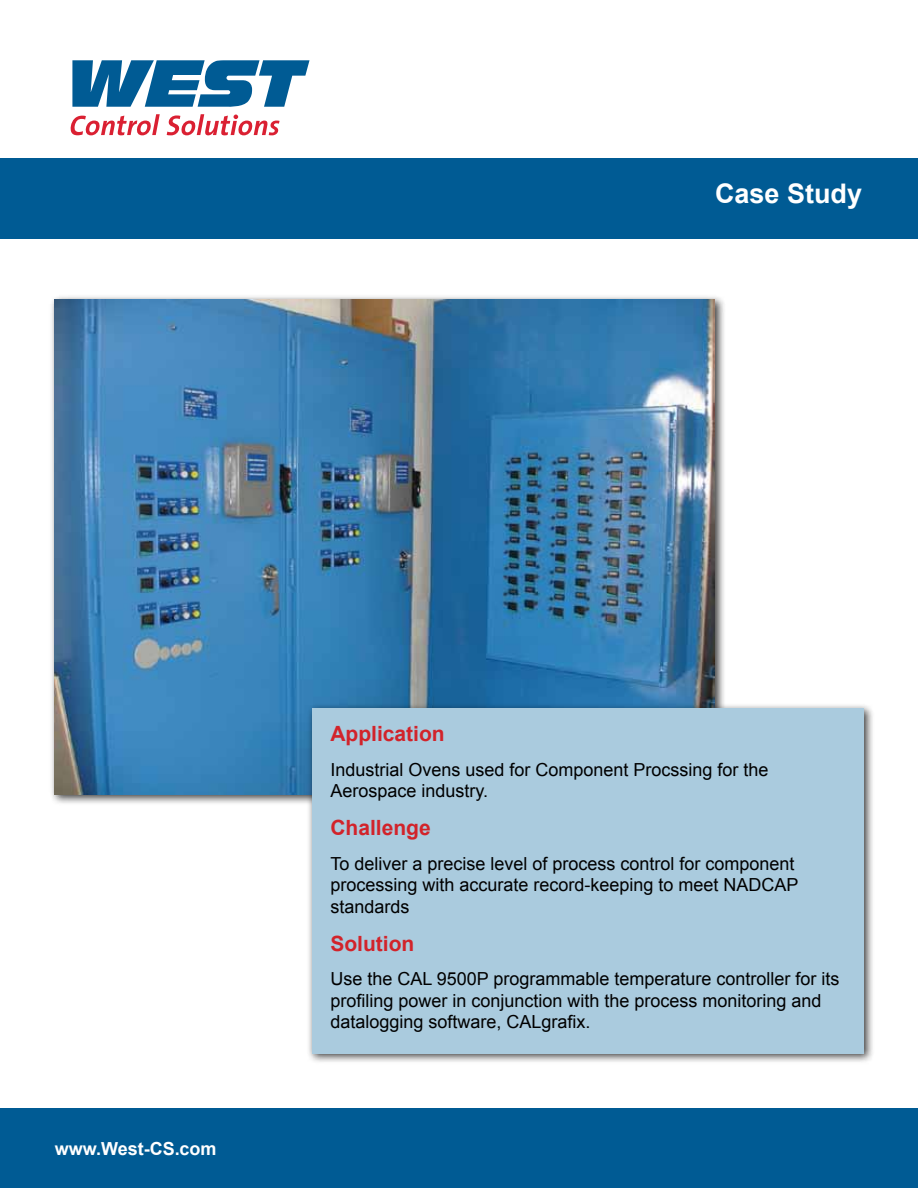
<style>
.page{position:relative;width:918px;height:1188px;background:#fff}
.page>*{position:absolute;margin:0;border:0;box-sizing:border-box;transform-origin:0 0}
.t1{font:700 27px "Arial";color:#fff}
.t2{font:700 21px "Arial";color:#d2232a}
.t3{font:18px/21.6px "Arial";color:#000}
.t4{font:700 18px "Arial";color:#fff}
</style>
<div class="page">
<div style="left:0;top:1108px;width:918px;height:80px;background:#005b94"></div>
<div style="left:0;top:158px;width:918px;height:81px;background:#005b94"></div>
<svg style="left:72px;top:60px;width:238px;height:47px"></svg>
<svg style="left:70px;top:114px;width:210px;height:21px"></svg>
<div style="left:49px;top:294px;width:677px;height:512px;background:#000;opacity:.75"></div>
<img style="left:54px;top:299px;width:661px;height:496px">
<div style="left:307px;top:703px;width:568px;height:362px;background:#000;opacity:.75"></div>
<div style="left:312px;top:708px;width:552px;height:345px;background:#aacbde"></div>
<h1 class="t1" style="left:715px;top:176px;width:149px">Case Study</h1>
<p class="t4" style="left:55px;top:1137px;width:163px">www.West-CS.com</p>
<p class="t2" style="left:330px;top:720px;width:116px">Application</p>
<p class="t3" style="left:330px;top:759px;width:440px">Industrial Ovens used for Component Procssing for the<br>Aerospace industry.</p>
<p class="t2" style="left:330px;top:814px;width:102px">Challenge</p>
<p class="t3" style="left:330px;top:853px;width:470px">To deliver a precise level of process control for component processing with accurate record-keeping to meet NADCAP standards</p>
<p class="t2" style="left:330px;top:929px;width:85px">Solution</p>
<p class="t3" style="left:330px;top:968px;width:511px">Use the CAL 9500P programmable temperature controller for its profiling power in conjunction with the process monitoring and datalogging software, CALgrafix.</p>
</div>
